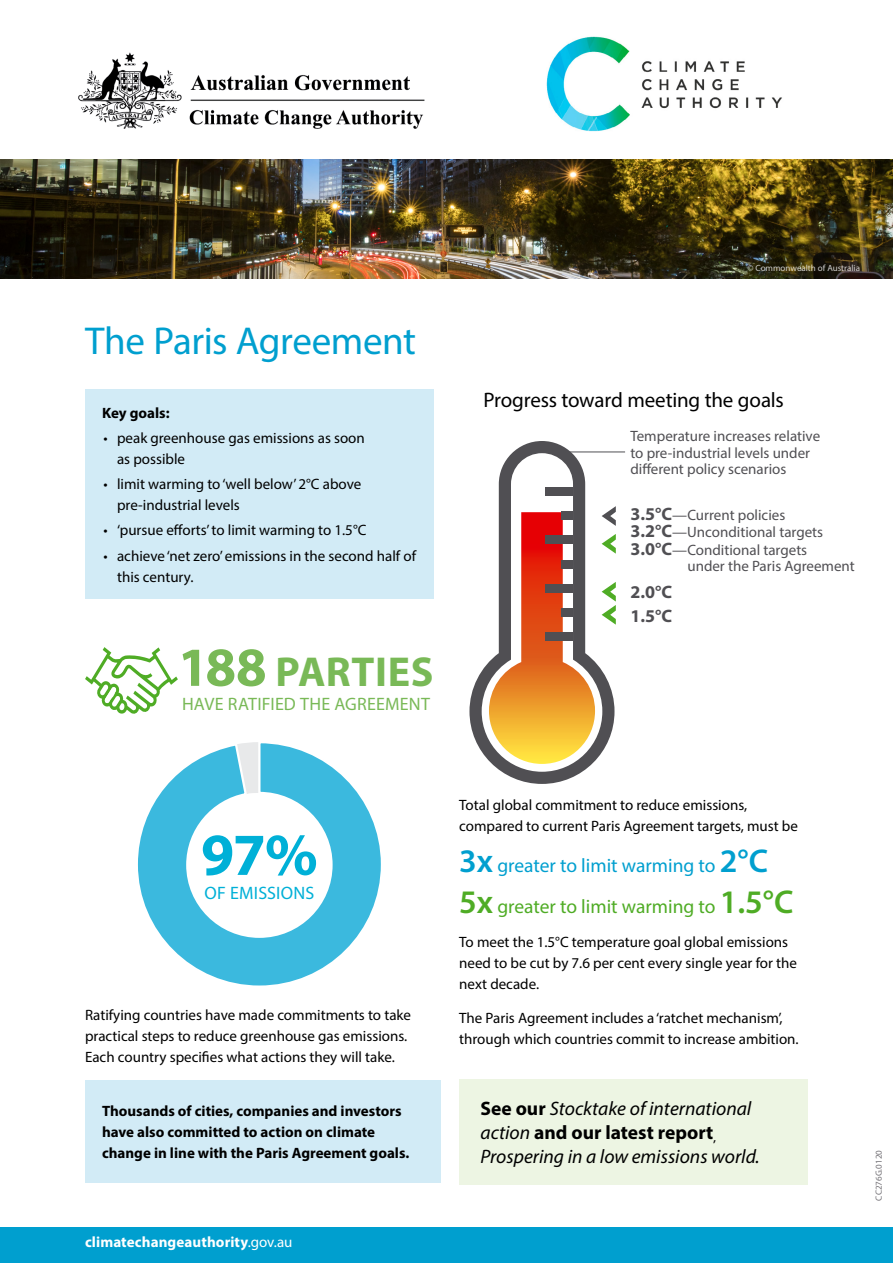
<style>
.page{position:relative;width:893px;height:1263px;background:#fff}
.page>*{position:absolute;margin:0;border:0;box-sizing:border-box;transform-origin:0 0}
.t1{font:700 60px "Myriad Pro";color:#00b0d7}
.t2{font:700 42px "Myriad Pro";letter-spacing:.01em;color:#79b957}
.t3{font:39px "Myriad Pro";letter-spacing:-.015em;color:#009fcf}
.t4{font:21px "Myriad Pro";letter-spacing:-.01em;color:#000}
.t5{font:italic 19.5px/24px "Myriad Pro";color:#000}
.t6{font:19.5px/41.2px "Myriad Pro";color:#009fcf}
.t7{font:18px "Myriad Pro";letter-spacing:.015em;color:#79b957}
.t8{font:18px "Myriad Pro";letter-spacing:.01em;color:#00b0d7}
.t9{font:700 18px/23.1px "Myriad Pro";color:#504f53}
.t10{font:15px/21px "Myriad Pro";color:#000}
.t11{font:15px/16.5px "Myriad Pro";color:#504f53}
.t12{font:700 15px/21px "Myriad Pro";color:#000}
.t13{font:700 15px "Myriad Pro";letter-spacing:.005em;color:#fff}
.t14{font:9px "Myriad Pro";color:#fff}
.t15{font:9px "Myriad Pro";color:#757378}
.s1{font-size:55.5px}
.s2{font-weight:700;font-size:18px}
.s3{font-weight:400}
.s4{font-weight:600;font-size:33px}
.s5{font-weight:600;font-size:33px;color:#4fac25}
.s6{color:#4fac25}
.s7{font-weight:700;font-style:normal}
.s8{font-style:normal}
</style>
<div class="page">
<div style="left:0;top:1227px;width:893px;height:36px;background:#009fcf"></div>
<img style="left:78px;top:52px;width:347px;height:77px">
<img style="left:546px;top:36px;width:236px;height:96px">
<img style="left:0;top:159px;width:893px;height:120px">
<div style="left:85px;top:389px;width:349px;height:209px;background:#d2ebf6"></div>
<svg style="left:138px;top:766px;width:243px;height:220px"></svg>
<svg style="left:187px;top:742px;width:144px;height:195px"></svg>
<div style="left:85px;top:1081px;width:356px;height:102px;background:#d2ebf6"></div>
<svg style="left:469px;top:441px;width:145px;height:343px"></svg>
<div style="left:546px;top:633px;width:27px;height:8px;background:#504f53"></div>
<div style="left:561px;top:608px;width:12px;height:9px;background:#504f53"></div>
<div style="left:546px;top:584px;width:27px;height:8px;background:#504f53"></div>
<div style="left:561px;top:560px;width:12px;height:8px;background:#504f53"></div>
<div style="left:546px;top:536px;width:27px;height:8px;background:#504f53"></div>
<div style="left:561px;top:511px;width:12px;height:9px;background:#504f53"></div>
<div style="left:546px;top:487px;width:27px;height:9px;background:#504f53"></div>
<div style="left:459px;top:1079px;width:349px;height:105px;background:#edf5e3"></div>
<hr style="left:566px;top:452px;width:59px;height:1px;background:#504f53">
<svg style="left:602px;top:506px;width:14px;height:20px"></svg>
<svg style="left:602px;top:534px;width:14px;height:20px"></svg>
<svg style="left:602px;top:582px;width:14px;height:43px"></svg>
<svg style="left:85px;top:647px;width:93px;height:67px"></svg>
<h3 class="t3" style="left:85px;top:316px;width:332px">The Paris Agreement</h3>
<p class="t12" style="left:102px;top:401px;width:69px">Key goals:</p>
<p class="t10" style="left:117px;top:427px;width:249px;text-indent:-14px">• peak greenhouse gas emissions as soon as possible</p>
<p class="t10" style="left:117px;top:473px;width:246px;text-indent:-14px">• limit warming to ‘well below’ 2°C above pre-industrial levels</p>
<p class="t10" style="left:104px;top:519px;width:264px">• ‘pursue efforts’ to limit warming to 1.5°C</p>
<p class="t10" style="left:117px;top:545px;width:301px;text-indent:-14px">• achieve ‘net zero’ emissions in the second half of this century.</p>
<h2 class="t2" style="left:178px;top:644px;width:257px"><span class="s1">188</span> PARTIES</h2>
<p class="t7" style="left:182px;top:693px;width:249px">HAVE RATIFIED THE AGREEMENT</p>
<p class="t14" style="left:747px;top:263px;width:114px">© Commonwealth of Australia</p>
<h3 class="t4" style="left:483px;top:387px;width:302px">Progress toward meeting the goals</h3>
<p class="t11" style="left:630px;top:428px;width:191px">Temperature increases relative to pre-industrial levels under different policy scenarios</p>
<p class="t11" style="left:630px;top:505px;width:194px;line-height:17.5px"><span class="s2">3.5°C</span>—Current policies<br><span class="s2">3.2°C</span>—Unconditional targets<br><span class="s2">3.0°C</span>—Conditional targets</p>
<p class="t11" style="left:687px;top:558px;width:169px">under the Paris Agreement</p>
<p class="t9" style="left:630px;top:580px;width:43px">2.0°C<br>1.5°C</p>
<h1 class="t1" style="left:201px;top:815px;width:118px">97%</h1>
<p class="t8" style="left:204px;top:882px;width:111px">OF EMISSIONS</p>
<p class="t10" style="left:85px;top:1004px;width:328px">Ratifying countries have made commitments to take practical steps to reduce greenhouse gas emissions.<br>Each country specifies what actions they will take.</p>
<p class="t12" style="left:102px;top:1100px;width:309px">Thousands of cities, companies and investors have also committed to action on climate change in line with the Paris Agreement goals.</p>
<p class="t13" style="left:85px;top:1232px;width:209px">climatechangeauthority<span class="s3">.gov.au</span></p>
<p class="t10" style="left:459px;top:794px;width:340px">Total global commitment to reduce emissions, compared to current Paris Agreement targets, must be</p>
<h3 class="t6" style="left:459px;top:845px;width:336px"><span class="s4">3x</span> greater to limit warming to <span class="s4">2°C<br></span><span class="s5">5x</span> <span class="s6">greater to limit warming to</span> <span class="s5">1.5°C</span></h3>
<p class="t10" style="left:459px;top:931px;width:339px">To meet the 1.5°C temperature goal global emissions need to be cut by 7.6 per cent every single year for the next decade.</p>
<p class="t10" style="left:459px;top:1007px;width:341px">The Paris Agreement includes a ‘ratchet mechanism’, through which countries commit to increase ambition.</p>
<h3 class="t5" style="left:480px;top:1096px;width:281px"><span class="s7">See our</span> Stocktake of international action <span class="s7">and our latest report</span><span class="s8">,<br></span>Prospering in a low emissions world.</h3>
<p class="t15" style="left:873px;top:1200px;width:52px;rotate:-90deg">CC276G.0120</p>
</div>
